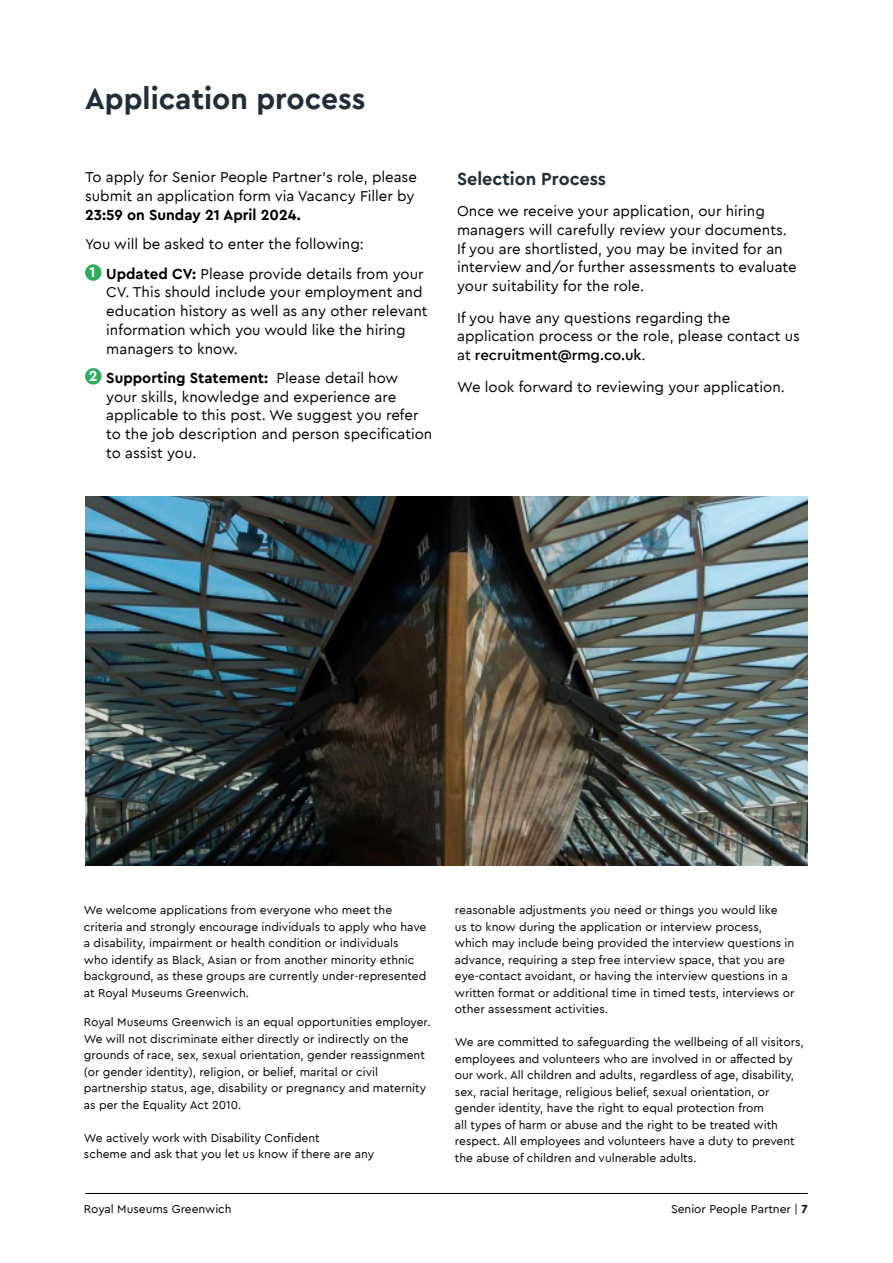
<style>
.page{position:relative;width:893px;height:1263px;background:#fff}
.page>*{position:absolute;margin:0;border:0;box-sizing:border-box;transform-origin:0 0}
.t1{font:700 30px "Cera PRO";color:#212d3a}
.t2{font:700 18px "Cera PRO";color:#212d3a}
.t3{font:15px/18.8px "Cera PRO";color:#000}
.t4{font:700 15px "Cera PRO";color:#000}
.t5{font:700 15px "Cera PRO";color:#fff}
.t6{font:12px/16.5px "Cera PRO";color:#000}
.s1{font-weight:700}
.s2{font-weight:500}
</style>
<div class="page">
<hr style="left:85px;top:1193px;width:723px;height:1px;background:#000">
<div style="left:85px;top:264px;width:17px;height:17px;background:#2fac5c;border-radius:50%"></div>
<div style="left:85px;top:368px;width:17px;height:17px;background:#2fac5c;border-radius:50%"></div>
<img style="left:85px;top:497px;width:723px;height:369px">
<h1 class="t1" style="left:85px;top:79px;width:282px">Application process</h1>
<p class="t3" style="left:85px;top:167px;width:333px">To apply for Senior People Partner’s role, please submit an application form via Vacancy Filler by</p>
<p class="t4" style="left:85px;top:205px;width:217px">23:59 on Sunday 21 April 2024.</p>
<p class="t3" style="left:106px;top:229px;width:319px;line-height:29.4px;text-indent:-21px">You will be asked to enter the following:<br><span class="s1">Updated CV:</span> Please provide details from your</p>
<p class="t3" style="left:106px;top:282px;width:323px">CV. This should include your employment and education history as well as any other relevant information which you would like the hiring managers to know.</p>
<p class="t3" style="left:106px;top:368px;width:328px"><span class="s1">Supporting Statement:</span> Please detail how your skills, knowledge and experience are applicable to this post. We suggest you refer to the job description and person specification to assist you.</p>
<p class="t5" style="left:90px;top:262px;width:8px">1</p>
<p class="t5" style="left:89px;top:366px;width:10px">2</p>
<h2 class="t2" style="left:457px;top:167px;width:150px">Selection Process</h2>
<p class="t3" style="left:457px;top:201px;width:341px">Once we receive your application, our hiring managers will carefully review your documents.<br>If you are shortlisted, you may be invited for an interview and/or further assessments to evaluate your suitability for the role.</p>
<p class="t3" style="left:457px;top:308px;width:344px">If you have any questions regarding the application process or the role, please contact us at <span class="s2">recruitment@rmg.co.uk</span>.</p>
<p class="t3" style="left:457px;top:377px;width:329px">We look forward to reviewing your application.</p>
<p class="t6" style="left:84px;top:901px;width:344px">We welcome applications from everyone who meet the criteria and strongly encourage individuals to apply who have a disability, impairment or health condition or individuals<br>who identify as Black, Asian or from another minority ethnic background, as these groups are currently under-represented at Royal Museums Greenwich.</p>
<p class="t6" style="left:84px;top:1013px;width:348px">Royal Museums Greenwich is an equal opportunities employer.<br>We will not discriminate either directly or indirectly on the grounds of race, sex, sexual orientation, gender reassignment (or gender identity), religion, or belief, marital or civil partnership status, age, disability or pregnancy and maternity as per the Equality Act 2010.</p>
<p class="t6" style="left:84px;top:1129px;width:292px">We actively work with Disability Confident<br>scheme and ask that you let us know if there are any</p>
<p class="t6" style="left:455px;top:901px;width:341px">reasonable adjustments you need or things you would like<br>us to know during the application or interview process, which may include being provided the interview questions in advance, requiring a step free interview space, that you are eye-contact avoidant, or having the interview questions in a written format or additional time in timed tests, interviews or other assessment activities.</p>
<p class="t6" style="left:455px;top:1033px;width:350px">We are committed to safeguarding the wellbeing of all visitors, employees and volunteers who are involved in or affected by our work. All children and adults, regardless of age, disability, sex, racial heritage, religious belief, sexual orientation, or gender identity, have the right to equal protection from<br>all types of harm or abuse and the right to be treated with respect. All employees and volunteers have a duty to prevent the abuse of children and vulnerable adults.</p>
<p class="t6" style="left:84px;top:1200px;width:149px">Royal Museums Greenwich</p>
<p class="t6" style="left:671px;top:1200px;width:138px">Senior People Partner | <span class="s1">7</span></p>
</div>
